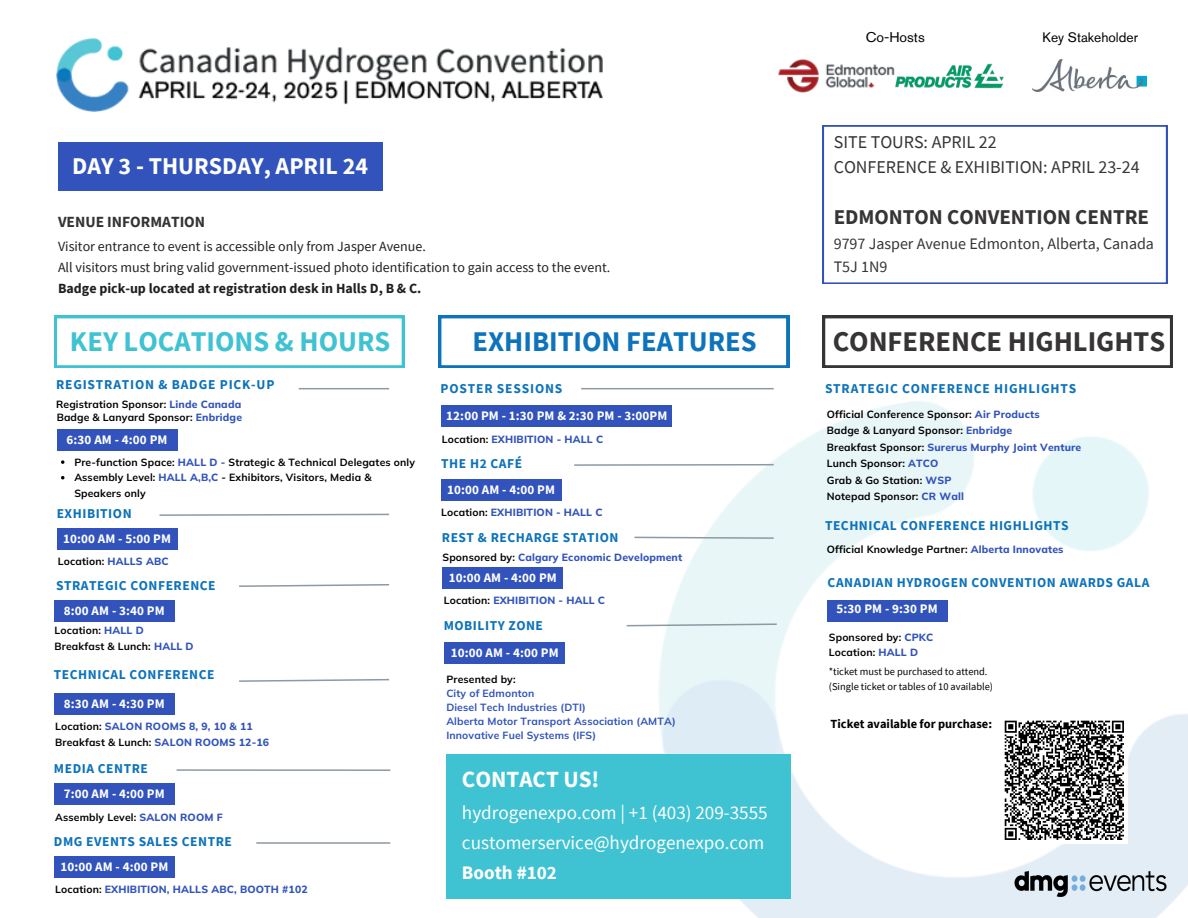
<style>
.page{position:relative;width:1188px;height:918px;background:#fff}
.page>*{position:absolute;margin:0;border:0;box-sizing:border-box;transform-origin:0 0}
.t1{font:700 28.4px "Source Sans Pro";color:#363434}
.t2{font:700 28.4px "Source Sans Pro";color:#3fc2d2}
.t3{font:700 28.4px "Source Sans Pro";color:#0d73bb}
.t4{font:700 24px "Source Sans Pro";color:#fff}
.t5{font:700 23.2px "Source Sans Pro";color:#fff}
.t6{font:700 21px "Source Sans Pro";color:#363434}
.t7{font:19.2px/30px "Source Sans Pro";color:#fff}
.t8{font:18px/25.4px "Source Sans Pro";color:#363434}
.t9{font:16px/22.8px "Source Sans Pro";color:#363434}
.t10{font:700 15.6px "Source Sans Pro";color:#333}
.t11{font:14px "Source Sans Pro";color:#231f20}
.t12{font:700 14px "Source Sans Pro";color:#231f20}
.t13{font:14px "Akzidenz Grotesk Pro";color:#000}
.t14{font:13.8px "Akzidenz Grotesk Pro";color:#000}
.t15{font:700 13.6px "Source Sans Pro";letter-spacing:.04em;color:#0d73bb}
.t16{font:700 13.6px "Source Sans Pro";letter-spacing:.06em;color:#0d73bb}
.t17{font:700 13px "Source Sans Pro";letter-spacing:.01em;color:#fff}
.t18{font:700 12.4px "Source Sans Pro";color:#000}
.t19{font:700 10.4px/15.6px "Mulish";letter-spacing:.015em;color:#000}
.t20{font:800 10.4px "Mulish";letter-spacing:.015em;color:#3153bb}
.t21{font:700 10.4px "Mulish";letter-spacing:.015em;color:#3153bb}
.t22{font:10.4px "Source Sans Pro";color:#000}
.s1{font-weight:800;color:#3153bb}
.s2{font-weight:700;color:#000}
.s3{font-weight:700}
</style>
<div class="page">
<div style="left:58px;top:142px;width:324px;height:48px;background:#3153bb"></div>
<img style="left:581px;top:347px;width:607px;height:571px">
<img style="left:56px;top:38px;width:546px;height:74px">
<svg style="left:54px;top:315px;width:351px;height:53px"></svg>
<svg style="left:438px;top:315px;width:351px;height:53px"></svg>
<svg style="left:822px;top:315px;width:351px;height:53px"></svg>
<div style="left:57px;top:529px;width:120px;height:21px;background:#3153bb"></div>
<div style="left:54px;top:601px;width:121px;height:21px;background:#3153bb"></div>
<div style="left:54px;top:694px;width:121px;height:21px;background:#3153bb"></div>
<div style="left:54px;top:784px;width:121px;height:21px;background:#3153bb"></div>
<div style="left:54px;top:857px;width:121px;height:21px;background:#3153bb"></div>
<svg style="left:159px;top:513px;width:231px;height:3px"></svg>
<hr style="left:299px;top:388px;width:90px;height:1px;background:#8e99a2">
<svg style="left:239px;top:584px;width:151px;height:3px"></svg>
<svg style="left:239px;top:678px;width:151px;height:4px"></svg>
<hr style="left:177px;top:769px;width:213px;height:2px;background:#8e99a2">
<hr style="left:256px;top:842px;width:134px;height:2px;background:#8e99a2">
<div style="left:441px;top:480px;width:120px;height:21px;background:#3153bb"></div>
<div style="left:443px;top:568px;width:120px;height:21px;background:#3153bb"></div>
<div style="left:444px;top:642px;width:121px;height:22px;background:#3153bb"></div>
<hr style="left:574px;top:464px;width:200px;height:2px;background:#8e99a2">
<hr style="left:581px;top:388px;width:193px;height:1px;background:#8e99a2">
<svg style="left:633px;top:536px;width:142px;height:4px"></svg>
<svg style="left:625px;top:623px;width:153px;height:4px"></svg>
<div style="left:441px;top:406px;width:230px;height:21px;background:#3153bb"></div>
<div style="left:446px;top:754px;width:345px;height:144px;background:#3fc2d2"></div>
<div style="left:827px;top:600px;width:121px;height:21px;background:#3153bb"></div>
<svg style="left:823px;top:125px;width:344px;height:159px"></svg>
<img style="left:1013px;top:870px;width:155px;height:28px">
<div style="left:1001px;top:717px;width:126px;height:126px;background:#fff"></div>
<svg style="left:1004px;top:720px;width:120px;height:120px"></svg>
<img style="left:778px;top:59px;width:108px;height:33px">
<img style="left:886px;top:63px;width:118px;height:26px">
<img style="left:1033px;top:60px;width:114px;height:31px">
<div style="left:57px;top:430px;width:120px;height:21px;background:#3153bb"></div>
<svg style="left:61px;top:460px;width:3px;height:4px"></svg>
<p class="t4" style="left:72px;top:150px;width:297px">DAY 3 - THURSDAY, APRIL 24</p>
<p class="t10" style="left:58px;top:212px;width:149px">VENUE INFORMATION</p>
<h3 class="t11" style="left:58px;top:237px;width:369px">Visitor entrance to event is accessible only from Jasper Avenue.</h3>
<h6 class="t11" style="left:58px;top:258px;width:554px">All visitors must bring valid government-issued photo identification to gain access to the event.</h6>
<h1 class="t12" style="left:58px;top:279px;width:365px">Badge pick-up located at registration desk in Halls D, B &amp; C.</h1>
<p class="t13" style="left:866px;top:32px;width:61px">Co-Hosts</p>
<p class="t14" style="left:1043px;top:32px;width:97px">Key Stakeholder</p>
<p class="t8" style="left:834px;top:128px;width:307px">SITE TOURS: APRIL 22<br>CONFERENCE &amp; EXHIBITION: APRIL 23-24</p>
<p class="t6" style="left:834px;top:203px;width:317px">EDMONTON CONVENTION CENTRE</p>
<p class="t9" style="left:834px;top:232px;width:322px">9797 Jasper Avenue Edmonton, Alberta, Canada<br>T5J 1N9</p>
<p class="t2" style="left:70px;top:323px;width:322px">KEY LOCATIONS &amp; HOURS</p>
<p class="t16" style="left:56px;top:375px;width:220px">REGISTRATION &amp; BADGE PICK-UP</p>
<p class="t3" style="left:473px;top:323px;width:286px">EXHIBITION FEATURES</p>
<p class="t1" style="left:833px;top:323px;width:334px">CONFERENCE HIGHLIGHTS</p>
<p class="t16" style="left:441px;top:379px;width:123px">POSTER SESSIONS</p>
<p class="t16" style="left:825px;top:379px;width:253px">STRATEGIC CONFERENCE HIGHLIGHTS</p>
<p class="t19" style="left:56px;top:396px;width:187px">Registration Sponsor: <span class="s1">Linde Canada</span></p>
<p class="t19" style="left:57px;top:410px;width:187px">Badge &amp; Lanyard Sponsor: <span class="s1">Enbridge</span></p>
<p class="t19" style="left:827px;top:406px;width:214px">Official Conference Sponsor: <span class="s1">Air Products</span></p>
<p class="t19" style="left:827px;top:422px;width:187px">Badge &amp; Lanyard Sponsor: <span class="s1">Enbridge</span></p>
<p class="t20" style="left:827px;top:440px;width:256px"><span class="s2">Breakfast Sponsor:</span> Surerus Murphy Joint Venture</p>
<p class="t19" style="left:827px;top:455px;width:113px">Lunch Sponsor: <span class="s1">ATCO</span></p>
<p class="t19" style="left:827px;top:472px;width:126px">Grab &amp; Go Station: <span class="s1">WSP</span></p>
<p class="t19" style="left:827px;top:488px;width:139px">Notepad Sponsor: <span class="s1">CR Wall</span></p>
<p class="t17" style="left:446px;top:407px;width:223px">12:00 PM - 1:30 PM &amp; 2:30 PM - 3:00PM</p>
<p class="t20" style="left:442px;top:432px;width:163px"><span class="s2">Location:</span> EXHIBITION - HALL C</p>
<p class="t17" style="left:67px;top:431px;width:102px">6:30 AM - 4:00 PM</p>
<p class="t19" style="left:74px;top:454px;width:342px">Pre-function Space: <span class="s1">HALL D -</span> Strategic &amp; Technical Delegates only</p>
<p class="t19" style="left:74px;top:469px;width:299px">Assembly Level: <span class="s1">HALL A,B,C</span> - Exhibitors, Visitors, Media &amp;<br>Speakers only</p>
<h5 class="t15" style="left:441px;top:455px;width:82px">THE H2 CAFÉ</h5>
<p class="t17" style="left:447px;top:481px;width:109px">10:00 AM - 4:00 PM</p>
<p class="t15" style="left:57px;top:505px;width:76px">EXHIBITION</p>
<p class="t17" style="left:63px;top:530px;width:109px">10:00 AM - 5:00 PM</p>
<p class="t19" style="left:58px;top:554px;width:112px">Location: <span class="s1">HALLS ABC</span></p>
<p class="t15" style="left:56px;top:576px;width:161px">STRATEGIC CONFERENCE</p>
<p class="t17" style="left:64px;top:602px;width:102px">8:00 AM - 3:40 PM</p>
<p class="t19" style="left:55px;top:623px;width:91px">Location: <span class="s1">HALL D</span></p>
<p class="t19" style="left:55px;top:638px;width:141px">Breakfast &amp; Lunch: <span class="s1">HALL D</span></p>
<p class="t15" style="left:54px;top:666px;width:162px">TECHNICAL CONFERENCE</p>
<p class="t17" style="left:64px;top:695px;width:102px">8:30 AM - 4:30 PM</p>
<p class="t20" style="left:55px;top:720px;width:199px"><span class="s2">Location:</span> SALON ROOMS 8, 9, 10 &amp; 11</p>
<p class="t19" style="left:55px;top:734px;width:215px">Breakfast &amp; Lunch: <span class="s1">SALON ROOMS 12-16</span></p>
<p class="t15" style="left:54px;top:760px;width:95px">MEDIA CENTRE</p>
<p class="t17" style="left:64px;top:785px;width:102px">7:00 AM - 4:00 PM</p>
<p class="t19" style="left:55px;top:809px;width:169px">Assembly Level: <span class="s1">SALON ROOM F</span></p>
<p class="t17" style="left:60px;top:858px;width:109px">10:00 AM - 4:00 PM</p>
<p class="t20" style="left:55px;top:883px;width:254px"><span class="s2">Location:</span> EXHIBITION, HALLS ABC, BOOTH #102</p>
<p class="t15" style="left:54px;top:833px;width:179px">DMG EVENTS SALES CENTRE</p>
<p class="t20" style="left:441px;top:506px;width:163px"><span class="s2">Location:</span> EXHIBITION - HALL C</p>
<p class="t15" style="left:442px;top:529px;width:178px">REST &amp; RECHARGE STATION</p>
<p class="t20" style="left:443px;top:550px;width:241px"><span class="s2">Sponsored by:</span> Calgary Economic Development</p>
<p class="t17" style="left:449px;top:569px;width:109px">10:00 AM - 4:00 PM</p>
<p class="t20" style="left:444px;top:594px;width:163px"><span class="s2">Location:</span> EXHIBITION - HALL C</p>
<h2 class="t15" style="left:444px;top:617px;width:101px">MOBILITY ZONE</h2>
<p class="t17" style="left:451px;top:644px;width:109px">10:00 AM - 4:00 PM</p>
<p class="t19" style="left:446px;top:671px;width:71px">Presented by:</p>
<p class="t21" style="left:446px;top:687px;width:90px">City of Edmonton</p>
<p class="t21" style="left:446px;top:700px;width:141px">Diesel Tech Industries (DTI)</p>
<p class="t21" style="left:446px;top:714px;width:231px">Alberta Motor Transport Association (AMTA)</p>
<p class="t21" style="left:446px;top:728px;width:151px">Innovative Fuel Systems (IFS)</p>
<p class="t5" style="left:462px;top:764px;width:139px">CONTACT US!</p>
<p class="t7" style="left:462px;top:797px;width:307px">hydrogenexpo.com | +1 (403) 209-3555 customerservice@hydrogenexpo.com<br><span class="s3">Booth #102</span></p>
<h1 class="t15" style="left:825px;top:517px;width:245px">TECHNICAL CONFERENCE HIGHLIGHTS</h1>
<p class="t19" style="left:827px;top:541px;width:238px">Official Knowledge Partner: <span class="s1">Alberta Innovates</span></p>
<h1 class="t15" style="left:828px;top:573px;width:323px">CANADIAN HYDROGEN CONVENTION AWARDS GALA</h1>
<p class="t17" style="left:837px;top:601px;width:103px">5:30 PM - 9:30 PM</p>
<p class="t19" style="left:829px;top:645px;width:91px">Location: <span class="s1">HALL D</span></p>
<p class="t19" style="left:829px;top:630px;width:106px">Sponsored by: <span class="s1">CPKC</span></p>
<p class="t22" style="left:829px;top:664px;width:160px">*ticket must be purchased to attend.</p>
<p class="t22" style="left:829px;top:680px;width:166px">(Single ticket or tables of 10 available)</p>
<p class="t18" style="left:831px;top:716px;width:163px">Ticket available for purchase:</p>
</div>
